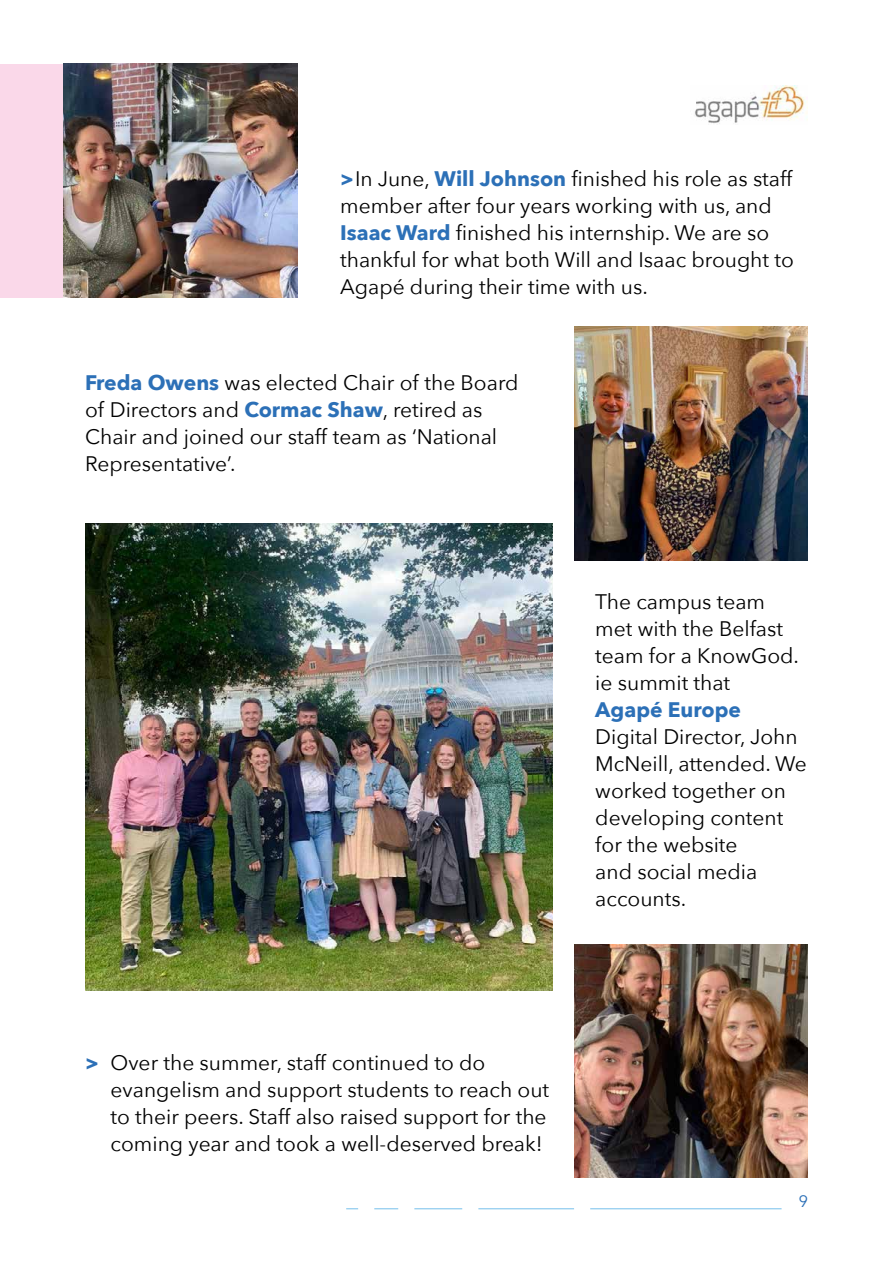
<style>
.page{position:relative;width:893px;height:1263px;background:#fff}
.page>*{position:absolute;margin:0;border:0;box-sizing:border-box;transform-origin:0 0}
.t1{font:21px/27px "Avenir Next";color:#000}
.t2{font:700 21px "Avenir Next";color:#2c70b7}
.t3{font:16.5px "Avenir";color:#2c70b7}
.s1{font-weight:700;color:#2c70b7}
</style>
<div class="page">
<img style="left:695px;top:85px;width:113px;height:39px">
<hr style="left:590px;top:1208px;width:192px;height:1px;background:#75bfeb">
<hr style="left:478px;top:1208px;width:96px;height:1px;background:#75bfeb">
<hr style="left:414px;top:1208px;width:48px;height:1px;background:#75bfeb">
<svg style="left:374px;top:1208px;width:24px;height:1px"></svg>
<svg style="left:346px;top:1208px;width:12px;height:1px"></svg>
<div style="left:0;top:64px;width:20px;height:234px;background:#fad8e9"></div>
<div style="left:20px;top:64px;width:234px;height:234px;background:#fad8e9"></div>
<img style="left:574px;top:326px;width:234px;height:234px">
<img style="left:85px;top:523px;width:468px;height:468px">
<img style="left:574px;top:944px;width:234px;height:234px">
<img style="left:64px;top:64px;width:234px;height:234px">
<p class="t1" style="left:340px;top:164px;width:455px"><span class="s1">&gt;</span>In June, <span class="s1">Will Johnson</span> finished his role as staff member after four years working with us, and <span class="s1">Isaac Ward</span> finished his internship. We are so thankful for what both Will and Isaac brought to Agapé during their time with us.</p>
<p class="t1" style="left:85px;top:368px;width:435px"><span class="s1">Freda Owens</span> was elected Chair of the Board of Directors and <span class="s1">Cormac Shaw</span>, retired as Chair and joined our staff team as ‘National Representative’.</p>
<p class="t1" style="left:595px;top:587px;width:205px">The campus team met with the Belfast team for a KnowGod. ie summit that</p>
<p class="t2" style="left:595px;top:691px;width:147px">Agapé Europe</p>
<p class="t1" style="left:595px;top:722px;width:213px">Digital Director, John<br>McNeill, attended. We worked together on developing content for the website<br>and social media accounts.</p>
<p class="t1" style="left:111px;top:1048px;width:440px;text-indent:-26px"><span class="s1">&gt;</span> Over the summer, staff continued to do evangelism and support students to reach out to their peers. Staff also raised support for the coming year and took a well-deserved break!</p>
<p class="t3" style="left:799px;top:1192px;width:11px">9</p>
</div>
